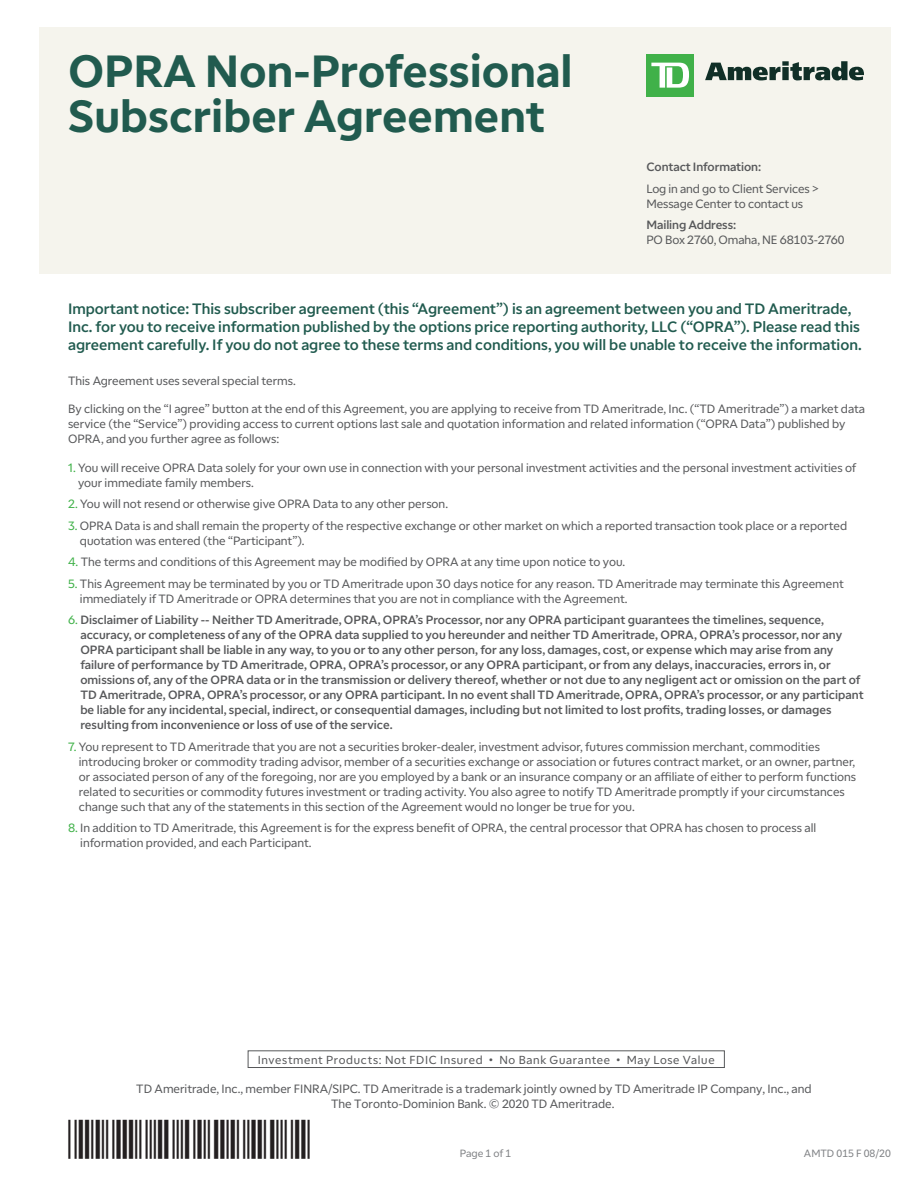
<style>
.page{position:relative;width:918px;height:1188px;background:#fff}
.page>*{position:absolute;margin:0;border:0;box-sizing:border-box;transform-origin:0 0}
._30_30_bold_Pine_mai{font:700 45px "TD Ameritrade";color:#215b4f}
._8_11_medium_pine{font:15px/18px "TD Ameritrade Med";color:#215b4f}
._8_10_regular_80k_bo{font:12px/15px "TD Ameritrade Reg";color:#57585a}
._8_10_regular_80k_bo-2{font:12px/15px "TD Ameritrade Med";color:#57585a}
.copyright{font:12px "TD Ameritrade Reg";color:#57585a}
.pine_header_13{font:11.7px "TD Ameritrade Reg";letter-spacing:.06em;color:#57585a}
.t1{font:10.5px "TD Ameritrade Reg";color:#808285}
.s1{font-family:"TD Ameritrade Med"}
.s2{color:#40b149}
.s3{font-family:"TD Ameritrade Reg";color:#40b149}
</style>
<div class="page">
<div style="left:40px;top:27px;width:851px;height:246px;background:#f5f4ed"></div>
<div style="left:646px;top:54px;width:48px;height:43px;background:#40b149"></div>
<svg style="left:651px;top:63px;width:38px;height:25px"></svg>
<svg style="left:705px;top:61px;width:159px;height:19px"></svg>
<div style="left:248px;top:1050px;width:477px;height:18px;border:1px solid #57585a"></div>
<p class="_30_30_bold_Pine_mai" style="left:68px;top:39px;width:506px">OPRA Non-Professional</p>
<p class="_30_30_bold_Pine_mai" style="left:68px;top:84px;width:478px">Subscriber Agreement</p>
<p class="_8_10_regular_80k_bo-2" style="left:646px;top:158px;width:116px">Contact Information:</p>
<p class="_8_10_regular_80k_bo" style="left:646px;top:180px;width:174px">Log in and go to Client Services &gt;<br>Message Center to contact us</p>
<p class="_8_10_regular_80k_bo" style="left:646px;top:217px;width:200px"><span class="s1">Mailing Address:<br></span>PO Box 2760, Omaha, NE 68103-2760</p>
<p class="_8_11_medium_pine" style="left:68px;top:299px;width:795px">Important notice: This subscriber agreement (this “Agreement”) is an agreement between you and TD Ameritrade,<br>Inc. for you to receive information published by the options price reporting authority, LLC (“OPRA”). Please read this agreement carefully. If you do not agree to these terms and conditions, you will be unable to receive the information.</p>
<p class="_8_10_regular_80k_bo" style="left:68px;top:373px;width:229px">This Agreement uses several special terms.</p>
<p class="_8_10_regular_80k_bo" style="left:68px;top:401px;width:799px">By clicking on the “I agree” button at the end of this Agreement, you are applying to receive from TD Ameritrade, Inc. (“TD Ameritrade”) a market data service (the “Service”) providing access to current options last sale and quotation information and related information (“OPRA Data”) published by<br>OPRA, and you further agree as follows:</p>
<p class="_8_10_regular_80k_bo" style="left:78px;top:460px;width:780px;text-indent:-10px"><span class="s2">1.</span> You will receive OPRA Data solely for your own use in connection with your personal investment activities and the personal investment activities of your immediate family members.</p>
<p class="_8_10_regular_80k_bo" style="left:68px;top:496px;width:382px"><span class="s2">2.</span> You will not resend or otherwise give OPRA Data to any other person.</p>
<p class="_8_10_regular_80k_bo" style="left:80px;top:518px;width:769px;text-indent:-12px"><span class="s2">3.</span> OPRA Data is and shall remain the property of the respective exchange or other market on which a reported transaction took place or a reported quotation was entered (the “Participant”).</p>
<p class="_8_10_regular_80k_bo" style="left:68px;top:554px;width:559px"><span class="s2">4.</span> The terms and conditions of this Agreement may be modified by OPRA at any time upon notice to you.</p>
<p class="_8_10_regular_80k_bo" style="left:80px;top:576px;width:765px;text-indent:-12px"><span class="s2">5.</span> This Agreement may be terminated by you or TD Ameritrade upon 30 days notice for any reason. TD Ameritrade may terminate this Agreement immediately if TD Ameritrade or OPRA determines that you are not in compliance with the Agreement.</p>
<p class="_8_10_regular_80k_bo-2" style="left:80px;top:612px;width:785px;text-indent:-12px"><span class="s3">6.</span> Disclaimer of Liability -- Neither TD Ameritrade, OPRA, OPRA’s Processor, nor any OPRA participant guarantees the timelines, sequence, accuracy, or completeness of any of the OPRA data supplied to you hereunder and neither TD Ameritrade, OPRA, OPRA’s processor, nor any OPRA participant shall be liable in any way, to you or to any other person, for any loss, damages, cost, or expense which may arise from any failure of performance by TD Ameritrade, OPRA, OPRA’s processor, or any OPRA participant, or from any delays, inaccuracies, errors in, or omissions of, any of the OPRA data or in the transmission or delivery thereof, whether or not due to any negligent act or omission on the part of TD Ameritrade, OPRA, OPRA’s processor, or any OPRA participant. In no event shall TD Ameritrade, OPRA, OPRA’s processor, or any participant be liable for any incidental, special, indirect, or consequential damages, including but not limited to lost profits, trading losses, or damages resulting from inconvenience or loss of use of the service.</p>
<p class="_8_10_regular_80k_bo" style="left:79px;top:739px;width:779px;text-indent:-11px"><span class="s2">7.</span> You represent to TD Ameritrade that you are not a securities broker-dealer, investment advisor, futures commission merchant, commodities introducing broker or commodity trading advisor, member of a securities exchange or association or futures contract market, or an owner, partner, or associated person of any of the foregoing, nor are you employed by a bank or an insurance company or an affiliate of either to perform functions related to securities or commodity futures investment or trading activity. You also agree to notify TD Ameritrade promptly if your circumstances change such that any of the statements in this section of the Agreement would no longer be true for you.</p>
<p class="_8_10_regular_80k_bo" style="left:80px;top:820px;width:737px;text-indent:-12px"><span class="s2">8.</span> In addition to TD Ameritrade, this Agreement is for the express benefit of OPRA, the central processor that OPRA has chosen to process all information provided, and each Participant.</p>
<p class="pine_header_13" style="left:258px;top:1052px;width:458px">Investment Products: Not FDIC Insured • No Bank Guarantee • May Lose Value</p>
<p class="copyright" style="left:136px;top:1080px;width:677px">TD Ameritrade, Inc., member FINRA/SIPC. TD Ameritrade is a trademark jointly owned by TD Ameritrade IP Company, Inc., and</p>
<p class="copyright" style="left:331px;top:1095px;width:285px">The Toronto-Dominion Bank. © 2020 TD Ameritrade.</p>
<p class="t1" style="left:460px;top:1146px;width:53px">Page 1 of 1</p>
<p class="t1" style="left:804px;top:1146px;width:89px">AMTD 015 F 08/20</p>
</div>
